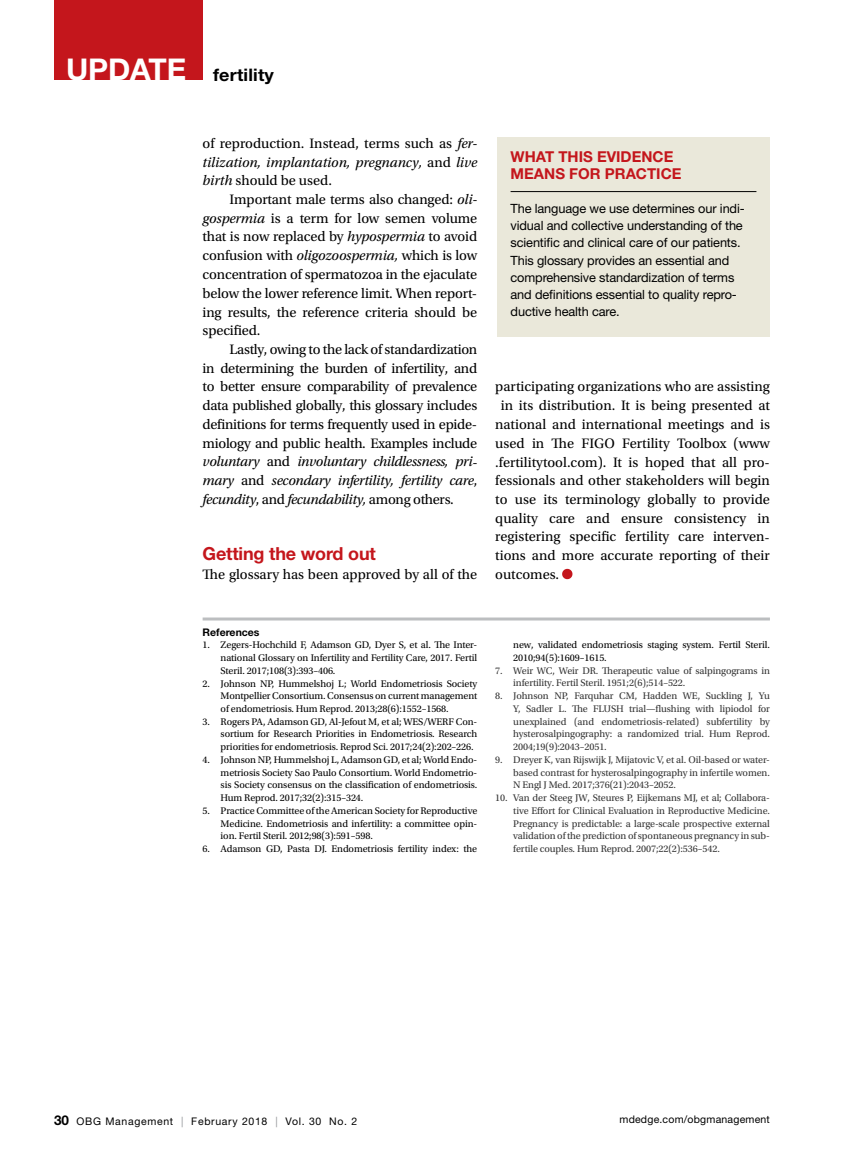
<style>
.page{position:relative;width:851px;height:1161px;background:#fff}
.page>*{position:absolute;margin:0;border:0;box-sizing:border-box;transform-origin:0 0}
.t1{font:700 18px "Helvetica Neue LT Std";letter-spacing:-.01em;color:#c4161c}
.t2{font:700 17.25px "Helvetica Neue LT Std";letter-spacing:.01em;color:#000;scale:1.04 1}
.t3{font:700 15px/17.2px "Helvetica Neue LT Std";color:#c4161c}
.t4{font:14.4px/18.8px "Utopia Std";color:#000;text-align:justify}
.t5{font:12.75px/17.2px "Helvetica Neue LT Std";letter-spacing:-.01em;color:#000}
.t6{font:10.5px "Helvetica Neue LT Std";letter-spacing:.065em;color:#000}
.t7{font:10.5px "Helvetica Neue LT Std";letter-spacing:.02em;color:#000}
.t8{font:700 10.5px "Helvetica Neue LT Std";color:#000}
.t9{font:10.2px/12.8px "Utopia Std";letter-spacing:-.01em;color:#000;text-align:justify}
.t10{font:10.2px/12.8px "Utopia Std";letter-spacing:-.01em;color:#333;text-align:justify}
.s1{font-size:30px;color:#fff}
.s2{font-style:italic}
.s3{font-weight:700;font-size:13.5px}
.s4{color:#939598}
</style>
<div class="page">
<div style="left:54px;top:0;width:148px;height:80px;background:#c4161c"></div>
<svg style="left:562px;top:569px;width:10px;height:10px"></svg>
<hr style="left:202px;top:618px;width:568px;height:3px;background:#bcbec0">
<div style="left:497px;top:138px;width:273px;height:199px;background:#eae8da"></div>
<hr style="left:510px;top:191px;width:246px;height:1px;background:#000">
<p class="t2" style="left:66px;top:64px;width:201px"><span class="s1">UPDATE</span> fertility</p>
<p class="t4" style="left:202px;top:134px;width:276px">of reproduction. Instead, terms such as <span class="s2">fer&shy;tilization, implantation, pregnancy,</span> and <span class="s2">live birth</span> should be used.</p>
<p class="t4" style="left:202px;top:190px;width:276px;text-indent:27px">Important male terms also changed: <span class="s2">oli&shy;gospermia</span> is a term for low semen volume that is now replaced by <span class="s2">hypospermia</span> to avoid confusion with <span class="s2">oligozoospermia,</span> which is low concentration of spermatozoa in the ejaculate below the lower reference limit. When report&shy;ing results, the reference criteria should be specified.</p>
<p class="t4" style="left:202px;top:340px;width:276px;text-indent:27px">Lastly, owing to the lack of standardization in determining the burden of infertility, and to better ensure comparability of prevalence data published globally, this glossary includes definitions for terms frequently used in epide&shy;miology and public health. Examples include <span class="s2">voluntary</span> and <span class="s2">involuntary childlessness, pri&shy;mary</span> and <span class="s2">secondary infertility, fertility care</span>, <span class="s2">fecundity</span>, and <span class="s2">fecundability,</span> among others.</p>
<p class="t1" style="left:202px;top:543px;width:175px">Getting the word out</p>
<p class="t4" style="left:202px;top:565px;width:276px">The glossary has been approved by all of the</p>
<p class="t3" style="left:510px;top:147px;width:172px">WHAT THIS EVIDENCE<br>MEANS FOR PRACTICE</p>
<p class="t5" style="left:510px;top:200px;width:236px">The language we use determines our indi&shy;vidual and collective understanding of the scientific and clinical care of our patients.<br>This glossary provides an essential and comprehensive standardization of terms and definitions essential to quality repro&shy;ductive health care.</p>
<p class="t4" style="left:495px;top:378px;width:276px">participating organizations who are assisting</p>
<p class="t4" style="left:501px;top:396px;width:270px">in its distribution. It is being presented at</p>
<p class="t4" style="left:495px;top:415px;width:276px">national and international meetings and is</p>
<p class="t4" style="left:495px;top:434px;width:276px">used in The FIGO Fertility Toolbox (www</p>
<p class="t4" style="left:495px;top:453px;width:276px">.fertilitytool.com). It is hoped that all pro-</p>
<p class="t4" style="left:495px;top:471px;width:276px">fessionals and other stakeholders will begin</p>
<p class="t4" style="left:495px;top:490px;width:276px">to use its terminology globally to provide</p>
<p class="t4" style="left:495px;top:509px;width:276px">quality care and ensure consistency in</p>
<p class="t4" style="left:495px;top:528px;width:276px">registering specific fertility care interven-</p>
<p class="t4" style="left:495px;top:546px;width:276px">tions and more accurate reporting of their</p>
<p class="t4" style="left:495px;top:565px;width:65px">outcomes.</p>
<p class="t8" style="left:202px;top:625px;width:58px">References</p>
<p class="t9" style="left:221px;top:639px;width:258px;text-indent:-18px">1. Zegers-Hochchild F, Adamson GD, Dyer S, et al. The Inter&shy;national Glossary on Infertility and Fertility Care, 2017. Fertil Steril. 2017;108(3):393–406.</p>
<p class="t9" style="left:221px;top:677px;width:258px;text-indent:-18px">2. Johnson NP, Hummelshoj L; World Endometriosis Society Montpellier Consortium. Consensus on current management of endometriosis. Hum Reprod. 2013;28(6):1552–1568.</p>
<p class="t9" style="left:221px;top:715px;width:258px;text-indent:-18px">3. Rogers PA, Adamson GD, Al-Jefout M, et al; WES/WERF Con&shy;sortium for Research Priorities in Endometriosis. Research priorities for endometriosis. Reprod Sci. 2017;24(2):202–226.</p>
<p class="t9" style="left:221px;top:753px;width:258px;text-indent:-18px">4. Johnson NP, Hummelshoj L, Adamson GD, et al; World Endo&shy;metriosis Society Sao Paulo Consortium. World Endometrio&shy;sis Society consensus on the classification of endometriosis.<br>Hum Reprod. 2017;32(2):315–324.</p>
<p class="t9" style="left:221px;top:804px;width:258px;text-indent:-18px">5. Practice Committee of the American Society for Reproductive Medicine. Endometriosis and infertility: a committee opin&shy;ion. Fertil Steril. 2012;98(3):591–598.</p>
<p class="t9" style="left:202px;top:843px;width:276px">6. Adamson GD, Pasta DJ. Endometriosis fertility index: the</p>
<p class="t9" style="left:513px;top:639px;width:258px">new, validated endometriosis staging system. Fertil Steril.<br>2010;94(5):1609–1615.</p>
<p class="t10" style="left:513px;top:664px;width:258px;text-indent:-18px">7. Weir WC, Weir DR. Therapeutic value of salpingograms in infertility. Fertil Steril. 1951;2(6);514–522.</p>
<p class="t10" style="left:513px;top:690px;width:258px;text-indent:-18px">8. Johnson NP, Farquhar CM, Hadden WE, Suckling J, Yu Y, Sadler L. The FLUSH trial—flushing with lipiodol for unexplained (and endometriosis-related) subfertility by hysterosalpingography: a randomized trial. Hum Reprod.<br>2004;19(9):2043–2051.</p>
<p class="t10" style="left:513px;top:753px;width:258px;text-indent:-18px">9. Dreyer K, van Rijswijk J, Mijatovic V, et al. Oil-based or water&shy;based contrast for hysterosalpingography in infertile women.<br>N Engl J Med. 2017;376(21):2043–2052.</p>
<p class="t10" style="left:513px;top:792px;width:258px;text-indent:-18px">10. Van der Steeg JW, Steures P, Eijkemans MJ, et al; Collabora&shy;tive Effort for Clinical Evaluation in Reproductive Medicine.<br>Pregnancy is predictable: a large-scale prospective external validation of the prediction of spontaneous pregnancy in sub&shy;fertile couples. Hum Reprod. 2007;22(2):536–542.</p>
<p class="t6" style="left:54px;top:1115px;width:305px"><span class="s3">30</span> OBG Management <span class="s4">|</span> February 2018 <span class="s4">|</span> Vol. 30 No. 2</p>
<p class="t7" style="left:619px;top:1114px;width:152px">mdedge.com/obgmanagement</p>
</div>
